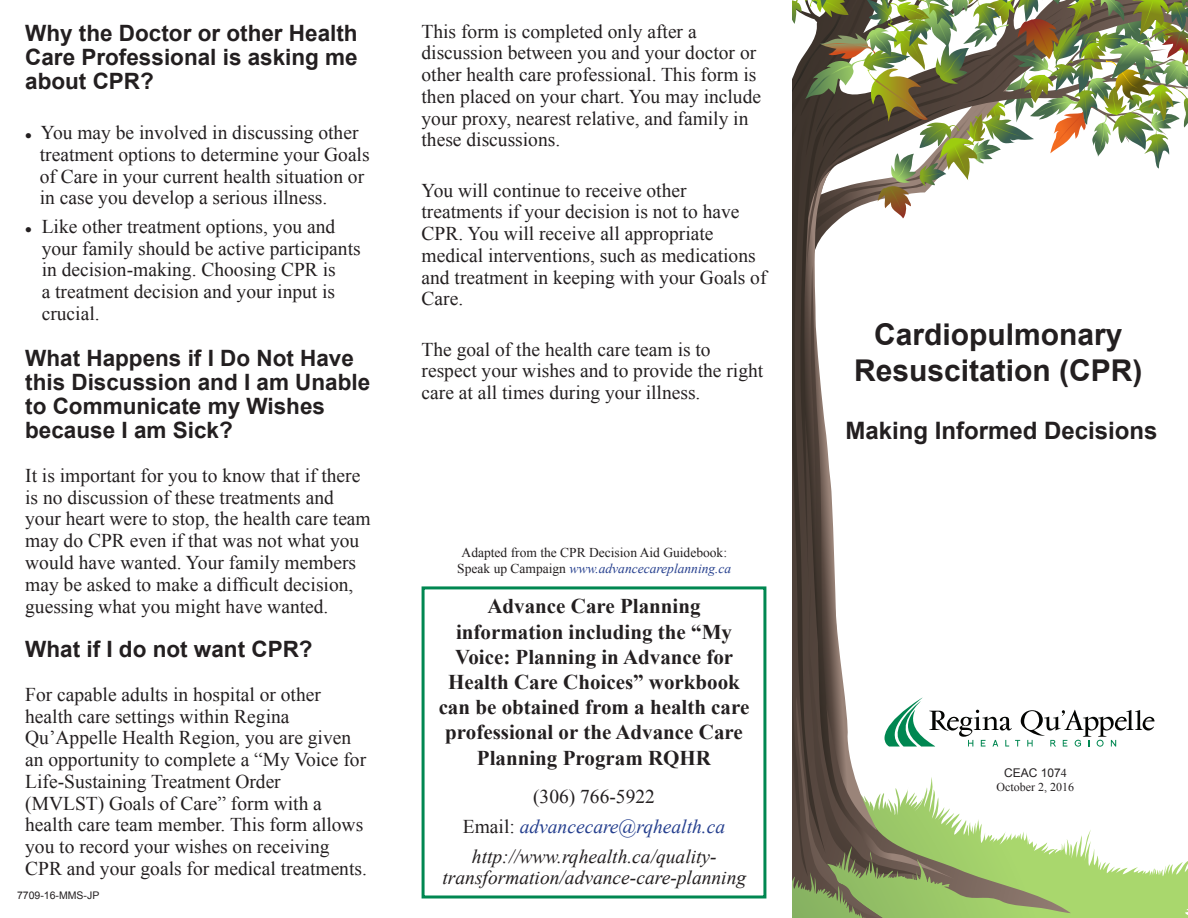
<style>
.page{position:relative;width:1188px;height:918px;background:#fff}
.page>*{position:absolute;margin:0;border:0;box-sizing:border-box;transform-origin:0 0}
.t1{font:700 30px "Arial";color:#231f20}
.t2{font:700 24px "Arial";color:#231f20}
.t3{font:700 22.5px/24px "Arial";color:#231f20;text-align:justify}
.t4{font:700 21px/25.2px "Times New Roman";color:#231f20;text-align:center}
.t5{font:19.5px/21.8px "Times New Roman";color:#231f20}
.t6{font:italic 19.5px/21px "Times New Roman";color:#231f20;text-align:center}
.t7{font:italic 19.5px "Times New Roman";color:#253f8e}
.t8{font:13.5px/16.2px "Times New Roman";color:#231f20;text-align:center}
.t9{font:12px "Times New Roman";color:#231f20}
.t10{font:12px "Arial";color:#231f20}
.t11{font:10.5px "Arial";color:#231f20}
.s1{font-style:italic;color:#253f8e}
.s2{font-style:normal;color:#231f20}
.s3{font-family:"Times New Roman"}
</style>
<div class="page">
<svg style="left:792px;top:0;width:396px;height:918px"></svg>
<div style="left:422px;top:586px;width:344px;height:312px;border:3px solid #008751"></div>
<p class="t3" style="left:25px;top:21px;width:334px">Why the Doctor or other Health Care Professional is asking me about CPR?</p>
<p class="t5" style="left:40px;top:122px;width:331px;text-indent:-15px">● You may be involved in discussing other treatment options to determine your Goals of Care in your current health situation or in case you develop a serious illness.</p>
<p class="t5" style="left:42px;top:215px;width:321px;text-indent:-16px">● Like other treatment options, you and your family should be active participants in decision-making. Choosing CPR is<br>a treatment decision and your input is crucial.</p>
<p class="t3" style="left:25px;top:347px;width:347px;text-align:left">What Happens if I Do Not Have this Discussion and I am Unable to Communicate my Wishes because I am Sick?</p>
<p class="t5" style="left:25px;top:464px;width:347px">It is important for you to know that if there is no discussion of these treatments and your heart were to stop, the health care team may do CPR even if that was not what you would have wanted. Your family members may be asked to make a difficult decision, guessing what you might have wanted.</p>
<p class="t3" style="left:25px;top:638px;width:289px">What if I do not want CPR?</p>
<p class="t5" style="left:25px;top:683px;width:343px">For capable adults in hospital or other health care settings within Regina Qu’Appelle Health Region, you are given an opportunity to complete a “My Voice for Life-Sustaining Treatment Order</p>
<p class="t5" style="left:25px;top:792px;width:343px">(MVLST) Goals of Care” form with a health care team member. This form allows you to record your wishes on receiving CPR and your goals for medical treatments.</p>
<p class="t11" style="left:17px;top:888px;width:84px">7709-16-MMS-JP</p>
<p class="t5" style="left:422px;top:20px;width:341px">This form is completed only after a discussion between you and your doctor or other health care professional. This form is then placed on your chart. You may include your proxy, nearest relative, and family in these discussions.</p>
<p class="t5" style="left:422px;top:179px;width:346px">You will continue to receive other treatments if your decision is not to have CPR. You will receive all appropriate medical interventions, such as medications and treatment in keeping with your Goals of Care.</p>
<p class="t5" style="left:422px;top:338px;width:343px">The goal of the health care team is to respect your wishes and to provide the right care at all times during your illness.</p>
<p class="t8" style="left:457px;top:544px;width:276px">Adapted from the CPR Decision Aid Guidebook:<br>Speak up Campaign <span class="s1">www.advancecareplanning.ca</span></p>
<p class="t4" style="left:487px;top:593px;width:215px">Advance Care Planning</p>
<p class="t4" style="left:439px;top:618px;width:312px">information including the “My<br>Voice: Planning in Advance for<br>Health Care Choices” workbook can be obtained from a health care professional or the Advance Care<br>Planning Program RQHR</p>
<p class="t5" style="left:533px;top:785px;width:123px">(306) 766-5922</p>
<p class="t7" style="left:463px;top:813px;width:264px"><span class="s2">Email:</span> advancecare@rqhealth.ca</p>
<p class="t6" style="left:443px;top:846px;width:305px">http://www.rqhealth.ca/quality&shy;transformation/advance-care-planning</p>
<p class="t1" style="left:874px;top:314px;width:250px">Cardiopulmonary</p>
<p class="t1" style="left:854px;top:350px;width:290px">Resuscitation (CPR)</p>
<p class="t2" style="left:845px;top:414px;width:314px">Making Informed Decisions</p>
<p class="t10" style="left:1004px;top:765px;width:64px">CEAC 107<span class="s3">4</span></p>
<p class="t9" style="left:997px;top:779px;width:79px">October 2, 2016</p>
</div>
